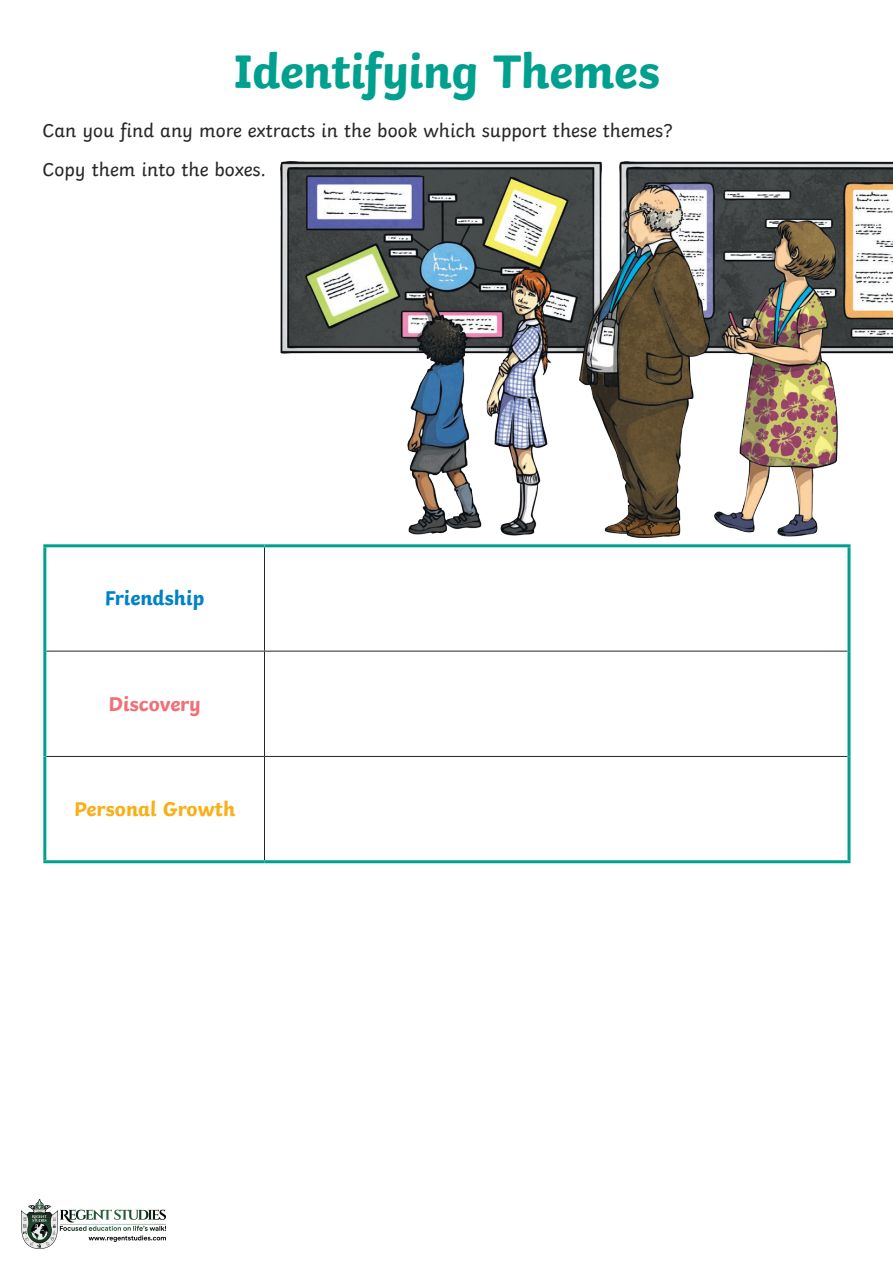
<style>
.page{position:relative;width:893px;height:1263px;background:#fff}
.page>*{position:absolute;margin:0;border:0;box-sizing:border-box;transform-origin:0 0}
.Heading_1{font:700 49.5px "Twinkl";letter-spacing:-.01em;color:#00a08f}
.KS2_Body_Copy{font:700 21px "Twinkl";color:#faaf18}
.KS2_Body_Copy-2{font:700 21px "Twinkl";color:#0082c9}
.KS2_Body_Copy-3{font:700 21px "Twinkl";color:#f17078}
.KS2_Body_Copy-4{font:19.5px "Twinkl";color:#282526}
</style>
<div class="page">
<svg style="left:46px;top:547px;width:801px;height:313px"></svg>
<hr style="left:264px;top:547px;width:1px;height:104px;background:#282526">
<hr style="left:264px;top:651px;width:1px;height:105px;background:#282526">
<hr style="left:264px;top:757px;width:1px;height:103px;background:#282526">
<hr style="left:46px;top:651px;width:218px;height:1px;background:#282526">
<hr style="left:264px;top:651px;width:583px;height:1px;background:#282526">
<hr style="left:46px;top:756px;width:218px;height:1px;background:#282526">
<hr style="left:264px;top:756px;width:583px;height:1px;background:#282526">
<hr style="left:43px;top:544px;width:221px;height:3px;background:#00a08f">
<hr style="left:43px;top:547px;width:3px;height:104px;background:#00a08f">
<hr style="left:264px;top:544px;width:586px;height:3px;background:#00a08f">
<hr style="left:847px;top:547px;width:3px;height:104px;background:#00a08f">
<hr style="left:43px;top:651px;width:3px;height:105px;background:#00a08f">
<hr style="left:847px;top:651px;width:3px;height:105px;background:#00a08f">
<hr style="left:43px;top:756px;width:3px;height:104px;background:#00a08f">
<hr style="left:847px;top:756px;width:3px;height:104px;background:#00a08f">
<hr style="left:43px;top:860px;width:221px;height:3px;background:#00a08f">
<hr style="left:264px;top:860px;width:586px;height:3px;background:#00a08f">
<img style="left:281px;top:162px;width:612px;height:376px">
<img style="left:22px;top:1199px;width:143px;height:49px">
<p class="Heading_1" style="left:233px;top:31px;width:428px">Identifying Themes</p>
<p class="KS2_Body_Copy-4" style="left:43px;top:115px;width:632px">Can you find any more extracts in the book which support these themes?</p>
<p class="KS2_Body_Copy-4" style="left:43px;top:155px;width:225px">Copy them into the boxes.</p>
<p class="KS2_Body_Copy-2" style="left:105px;top:581px;width:101px">Friendship</p>
<p class="KS2_Body_Copy-3" style="left:108px;top:686px;width:94px">Discovery</p>
<p class="KS2_Body_Copy" style="left:74px;top:792px;width:163px">Personal Growth</p>
</div>
